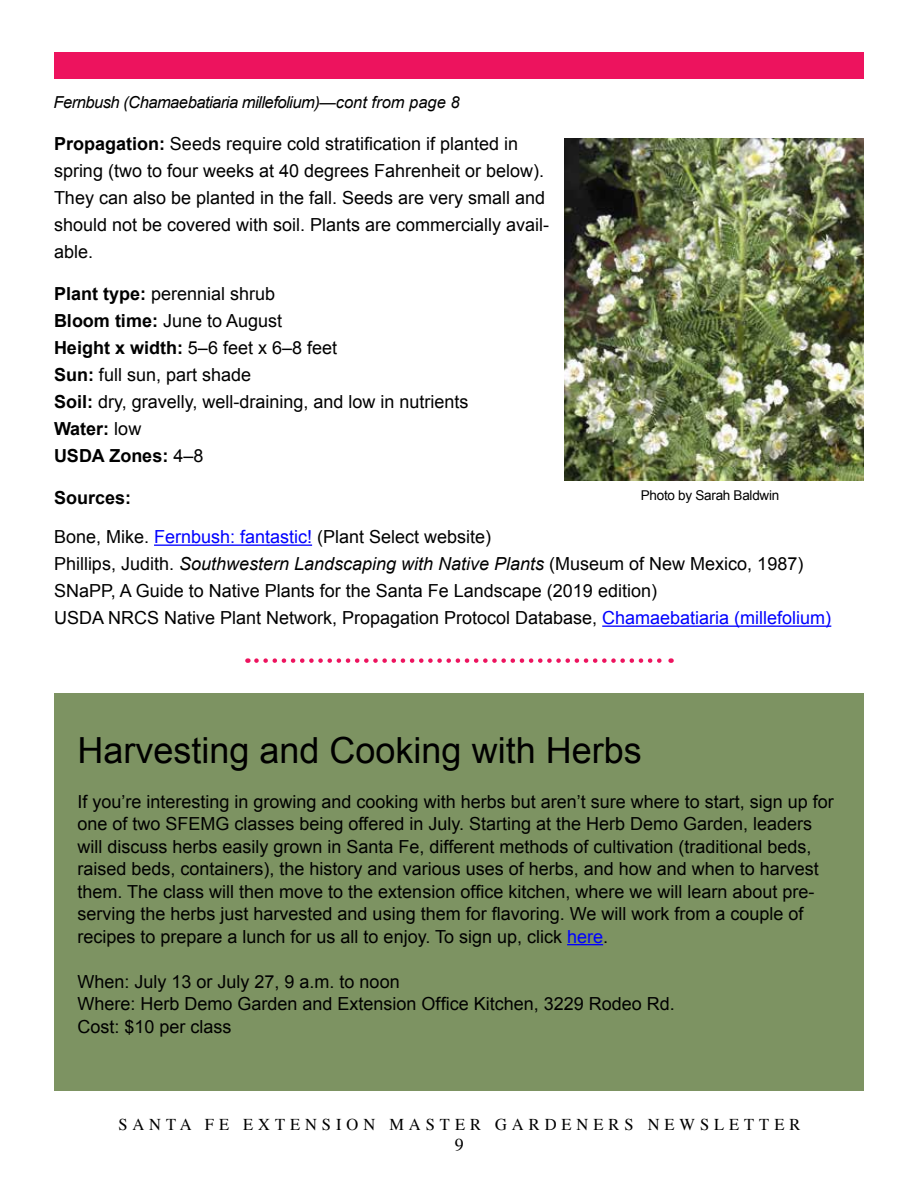
<style>
.page{position:relative;width:918px;height:1188px;background:#fff}
.page>*{position:absolute;margin:0;border:0;box-sizing:border-box;transform-origin:0 0}
.t1{font:36px "Arial";color:#000}
.t2{font:18px/27px "Arial";color:#000}
.t3{font:18px "Times";color:#000}
.t4{font:italic 16.5px "Arial";letter-spacing:-.03em;color:#000}
.t5{font:16.5px "Times";letter-spacing:.3em;color:#000}
.t6{font:13.5px "Arial";letter-spacing:-.02em;color:#000}
.s1{font-weight:700}
.s2{color:#00f}
.s3{font-style:italic}
</style>
<div class="page">
<hr style="left:154px;top:545px;width:158px;height:1px;background:#00f">
<hr style="left:602px;top:626px;width:229px;height:1px;background:#00f">
<div style="left:54px;top:52px;width:809px;height:27px;background:#ed135e"></div>
<div style="left:54px;top:693px;width:810px;height:398px;background:#7d9362"></div>
<hr style="left:567px;top:944px;width:36px;height:1px;background:#00f">
<svg style="left:256px;top:658px;width:416px;height:5px"></svg>
<img style="left:564px;top:139px;width:300px;height:342px">
<p class="t4" style="left:53px;top:92px;width:408px">Fernbush (Chamaebatiaria millefolium)—cont from page 8</p>
<p class="t2" style="left:54px;top:131px;width:497px"><span class="s1">Propagation:</span> Seeds require cold stratification if planted in spring (two to four weeks at 40 degrees Fahrenheit or below).<br>They can also be planted in the fall. Seeds are very small and should not be covered with soil. Plants are commercially avail&shy;able.</p>
<p class="t2" style="left:54px;top:281px;width:416px"><span class="s1">Plant type:</span> perennial shrub<br><span class="s1">Bloom time:</span> June to August<br><span class="s1">Height x width:</span> 5–6 feet x 6–8 feet<br><span class="s1">Sun:</span> full sun, part shade<br><span class="s1">Soil:</span> dry, gravelly, well-draining, and low in nutrients<br><span class="s1">Water:</span> low<br><span class="s1">USDA Zones:</span> 4–8</p>
<p class="t2" style="left:54px;top:479px;width:439px;line-height:39px"><span class="s1">Sources:<br></span>Bone, Mike. <span class="s2">Fernbush: fantastic!</span> (Plant Select website)</p>
<p class="t2" style="left:54px;top:551px;width:779px">Phillips, Judith. <span class="s3">Southwestern Landscaping with Native Plants</span> (Museum of New Mexico, 1987)<br>SNaPP, A Guide to Native Plants for the Santa Fe Landscape (2019 edition)<br>USDA NRCS Native Plant Network, Propagation Protocol Database, <span class="s2">Chamaebatiaria (millefolium)</span></p>
<p class="t6" style="left:641px;top:487px;width:140px">Photo by Sarah Baldwin</p>
<h1 class="t1" style="left:78px;top:727px;width:566px">Harvesting and Cooking with Herbs</h1>
<p class="t2" style="left:78px;top:790px;width:758px;line-height:22.5px">If you’re interesting in growing and cooking with herbs but aren’t sure where to start, sign up for one of two SFEMG classes being offered in July. Starting at the Herb Demo Garden, leaders will discuss herbs easily grown in Santa Fe, different methods of cultivation (traditional beds, raised beds, containers), the history and various uses of herbs, and how and when to harvest them. The class will then move to the extension office kitchen, where we will learn about pre&shy;serving the herbs just harvested and using them for flavoring. We will work from a couple of recipes to prepare a lunch for us all to enjoy. To sign up, click <span class="s2">here</span>.</p>
<p class="t2" style="left:78px;top:970px;width:599px;line-height:22.5px">When: July 13 or July 27, 9 a.m. to noon<br>Where: Herb Demo Garden and Extension Office Kitchen, 3229 Rodeo Rd.<br>Cost: $10 per class</p>
<p class="t5" style="left:118px;top:1109px;width:684px">SANTA FE EXTENSION MASTER GARDENERS NEWSLETTER</p>
<p class="t3" style="left:455px;top:1128px;width:10px">9</p>
</div>
